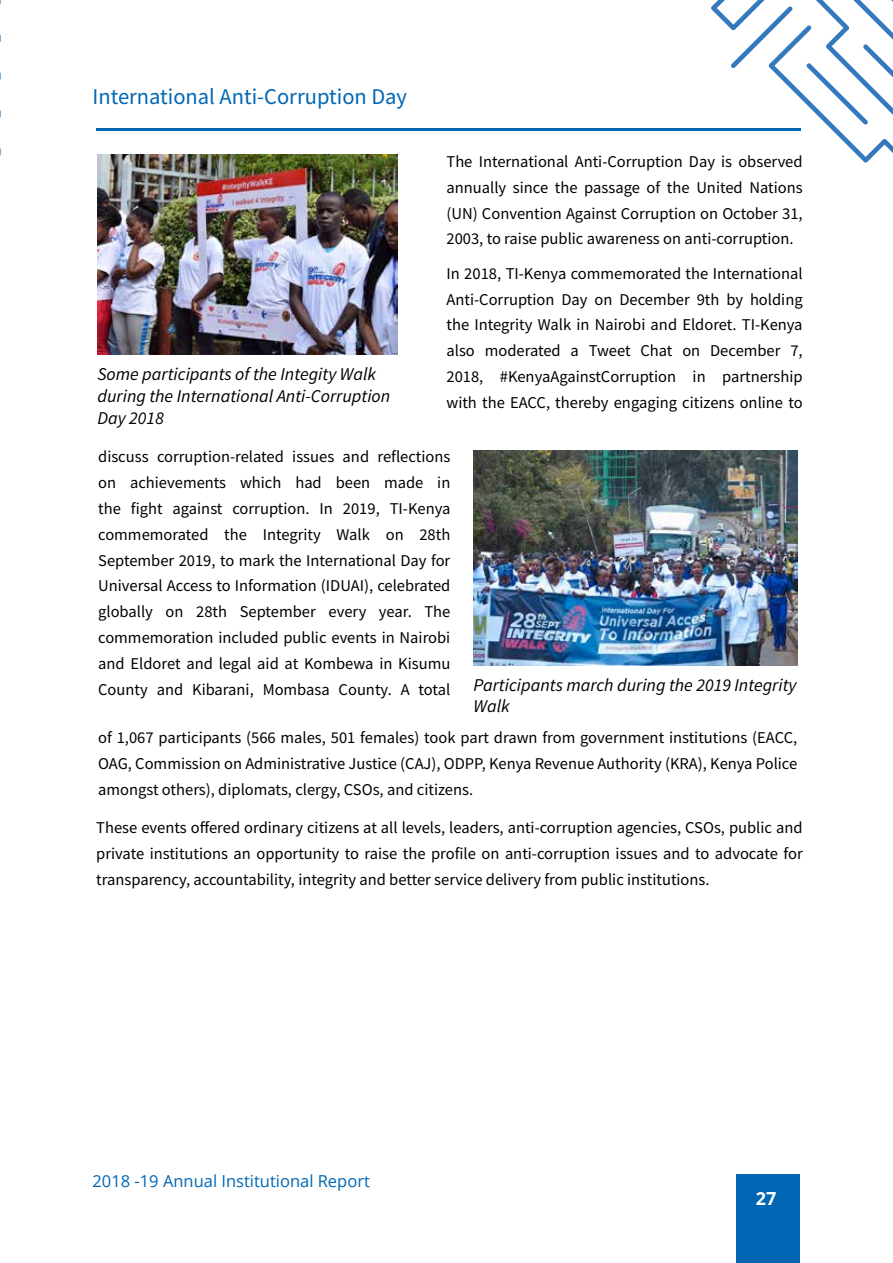
<style>
.page{position:relative;width:893px;height:1263px;background:#fff}
.page>*{position:absolute;margin:0;border:0;box-sizing:border-box;transform-origin:0 0}
.t1{font:22.5px "Source Sans Pro";color:#0066b3}
.t2{font:italic 18px/21.6px "Source Sans Pro";color:#000}
.t3{font:700 18px "Open Sans";color:#fff}
.t4{font:16.5px/25.8px "Source Sans Pro";color:#000;text-align:justify}
.t5{font:16.5px "Open Sans";color:#0066b3}
</style>
<div class="page">
<hr style="left:96px;top:128px;width:705px;height:2px;background:#0066b3">
<div style="left:736px;top:1175px;width:63px;height:88px;background:#0066b3"></div>
<img style="left:97px;top:155px;width:301px;height:200px">
<img style="left:474px;top:450px;width:323px;height:216px">
<svg style="left:0;top:0;width:1px;height:156px"></svg>
<svg style="left:711px;top:0;width:182px;height:163px"></svg>
<h1 class="t1" style="left:92px;top:82px;width:316px">International Anti-Corruption Day</h1>
<p class="t2" style="left:97px;top:363px;width:294px">Some participants of the Integity Walk during the International Anti-Corruption<br>Day 2018</p>
<p class="t4" style="left:446px;top:149px;width:358px">The International Anti-Corruption Day is observed annually since the passage of the United Nations (UN) Convention Against Corruption on October 31, 2003, to raise public awareness on anti-corruption.</p>
<p class="t4" style="left:446px;top:260px;width:358px">In 2018, TI-Kenya commemorated the International Anti-Corruption Day on December 9th by holding the Integrity Walk in Nairobi and Eldoret. TI-Kenya also moderated a Tweet Chat on December 7, 2018, #KenyaAgainstCorruption in partnership with the EACC, thereby engaging citizens online to</p>
<p class="t4" style="left:98px;top:444px;width:354px">discuss corruption-related issues and reflections on achievements which had been made in the fight against corruption. In 2019, TI-Kenya commemorated the Integrity Walk on 28th September 2019, to mark the International Day for Universal Access to Information (IDUAI), celebrated globally on 28th September every year. The commemoration included public events in Nairobi and Eldoret and legal aid at Kombewa in Kisumu County and Kibarani, Mombasa County. A total</p>
<p class="t2" style="left:474px;top:674px;width:325px">Participants march during the 2019 Integrity<br>Walk</p>
<p class="t4" style="left:98px;top:725px;width:701px">of 1,067 participants (566 males, 501 females) took part drawn from government institutions (EACC, OAG, Commission on Administrative Justice (CAJ), ODPP, Kenya Revenue Authority (KRA), Kenya Police amongst others), diplomats, clergy, CSOs, and citizens.</p>
<p class="t4" style="left:96px;top:815px;width:708px">These events offered ordinary citizens at all levels, leaders, anti-corruption agencies, CSOs, public and private institutions an opportunity to raise the profile on anti-corruption issues and to advocate for transparency, accountability, integrity and better service delivery from public institutions.</p>
<p class="t5" style="left:92px;top:1170px;width:279px">2018 -19 Annual Institutional Report</p>
<p class="t3" style="left:756px;top:1186px;width:22px">27</p>
</div>
